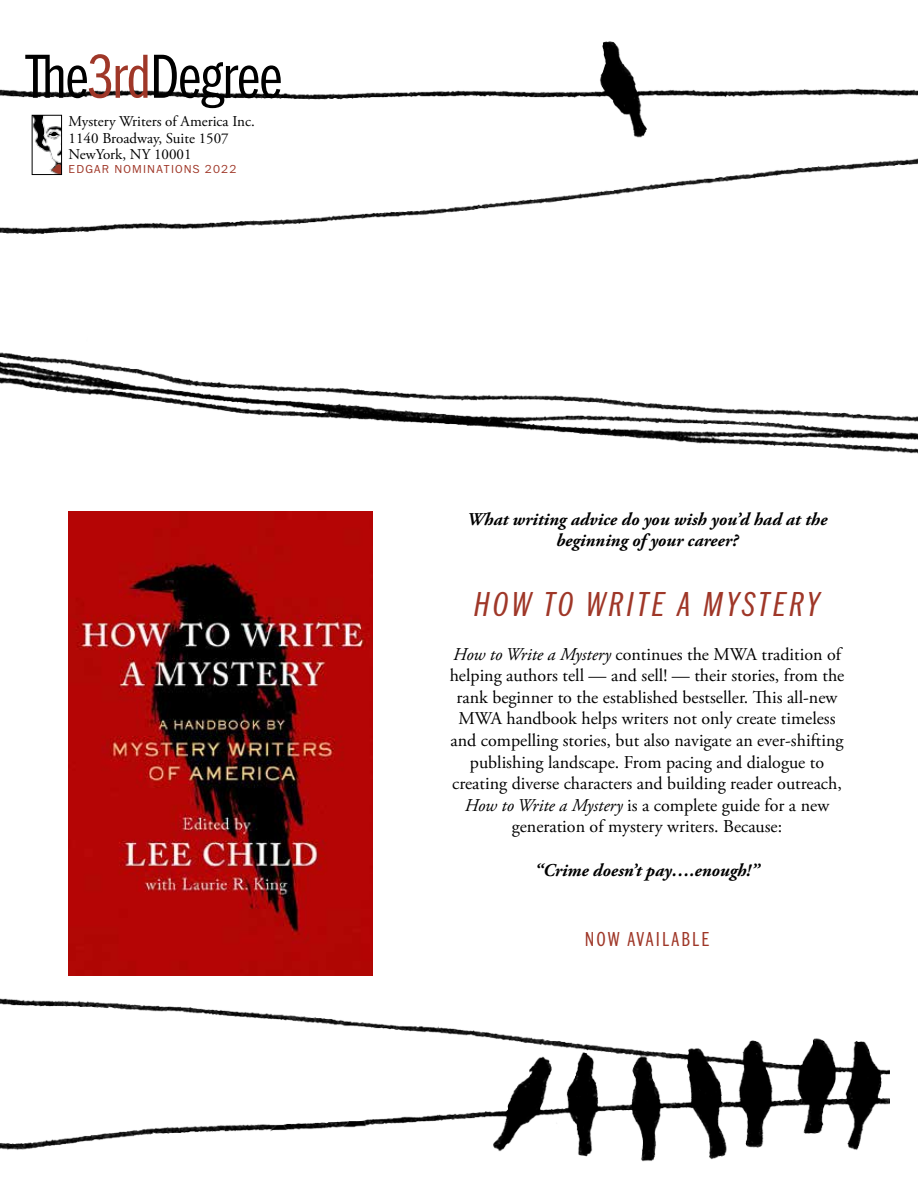
<style>
.page{position:relative;width:918px;height:1188px;background:#fff}
.page>*{position:absolute;margin:0;border:0;box-sizing:border-box;transform-origin:0 0}
.t1{font:300 64.5px "Franklin Cond ITC Std";color:#000}
.t2{font:italic 300 36px "Franklin Cond ITC Std";letter-spacing:.1em;color:#9f3728}
.t3{font:300 21px "Franklin Cond ITC Std";letter-spacing:.1em;color:#9f3728}
.t4{font:18px/21.6px "Adobe Garamond Pro";color:#000;text-align:center}
.t5{font:italic 700 18px/21.6px "Adobe Garamond Pro";color:#000;text-align:center}
.t6{font:15px/16.5px "Adobe Garamond Pro";color:#000}
.t7{font:300 12px "Franklin ITC Std";letter-spacing:.1em;color:#9f3728}
.s1{color:#9f3728}
.s2{font-style:italic}
</style>
<div class="page">
<img style="left:0;top:41px;width:918px;height:413px">
<img style="left:34px;top:117px;width:26px;height:56px">
<div style="left:32px;top:115px;width:30px;height:60px;border:1px solid #000"></div>
<img style="left:0;top:975px;width:890px;height:187px">
<div style="left:783px;top:27px;width:45px;height:51px;background:#fff"></div>
<img style="left:69px;top:511px;width:304px;height:464px">
<h1 class="t1" style="left:25px;top:45px;width:259px">THE<span class="s1">3RD</span>DEGREE</h1>
<p class="t6" style="left:69px;top:114px;width:188px">Mystery Writers of America Inc.<br>1140 Broadway, Suite 1507<br>NewYork, NY 10001</p>
<p class="t7" style="left:69px;top:163px;width:169px">EDGAR NOMINATIONS 2022</p>
<p class="t5" style="left:467px;top:508px;width:362px">What writing advice do you wish you’d had at the beginning of your career?</p>
<h2 class="t2" style="left:475px;top:587px;width:347px">HOW TO WRITE A MYSTERY</h2>
<p class="t4" style="left:450px;top:644px;width:396px"><span class="s2">How to Write a Mystery</span> continues the MWA tradition of helping authors tell — and sell! — their stories, from the rank beginner to the established bestseller. This all-new MWA handbook helps writers not only create timeless and compelling stories, but also navigate an ever-shifting publishing landscape. From pacing and dialogue to creating diverse characters and building reader outreach, <span class="s2">How to Write a Mystery</span> is a complete guide for a new generation of mystery writers. Because:</p>
<p class="t5" style="left:535px;top:859px;width:226px">“Crime doesn’t pay….enough!”</p>
<p class="t3" style="left:585px;top:929px;width:126px">NOW AVAILABLE</p>
</div>
